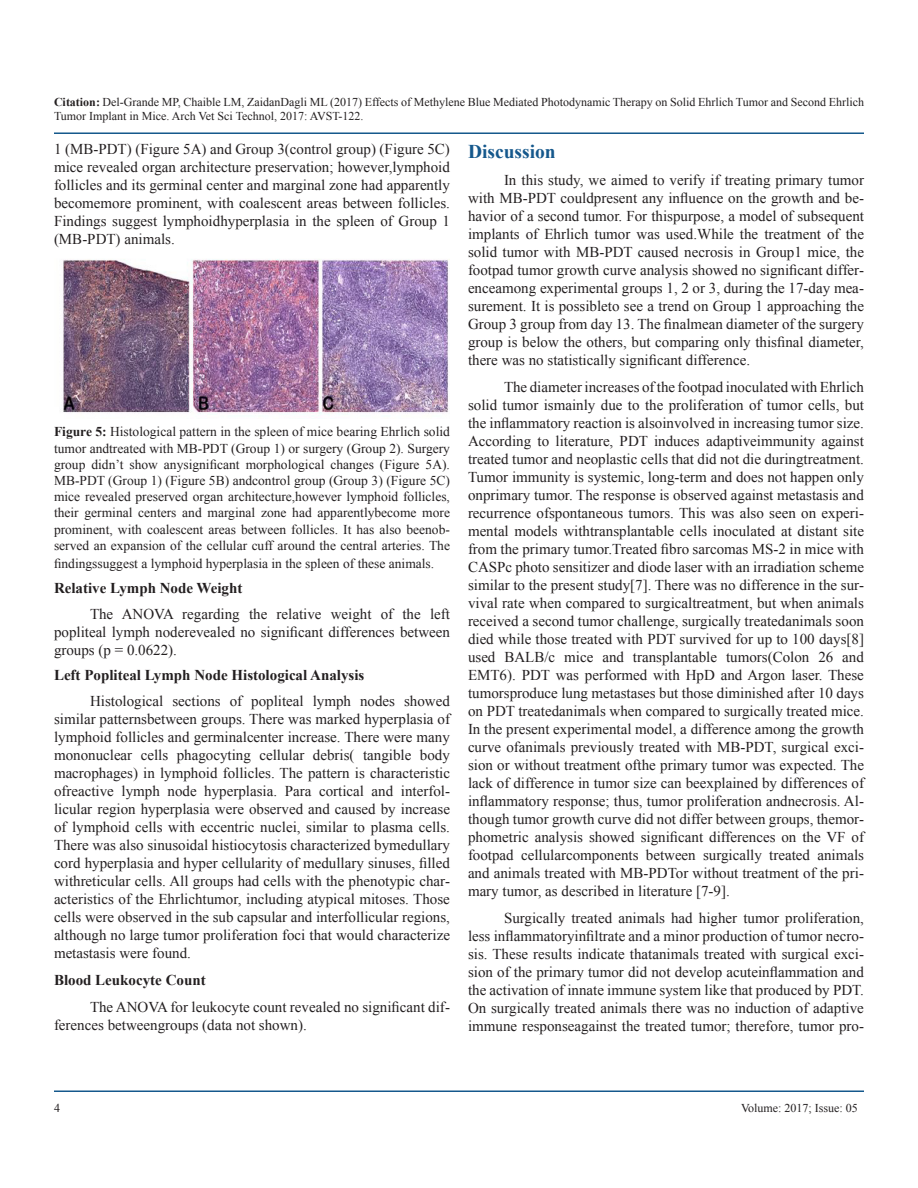
<style>
.page{position:relative;width:918px;height:1188px;background:#fff}
.page>*{position:absolute;margin:0;border:0;box-sizing:border-box;transform-origin:0 0}
.t1{font:700 19.5px "Times New Roman";color:#15588c}
.t2{font:15px/18px "Times New Roman";color:#231f20;text-align:justify}
.t3{font:700 15px "Times New Roman";color:#231f20}
.t4{font:13.5px/16.2px "Times New Roman";color:#231f20;text-align:justify}
.t5{font:12px/14.4px "Times New Roman";color:#231f20}
.s1{font-weight:700}
</style>
<div class="page">
<hr style="left:54px;top:132px;width:810px;height:2px;background:#15588c">
<hr style="left:54px;top:1090px;width:810px;height:2px;background:#15588c">
<img style="left:63px;top:259px;width:387px;height:157px">
<p class="t5" style="left:54px;top:94px;width:812px"><span class="s1">Citation:</span> Del-Grande MP, Chaible LM, ZaidanDagli ML (2017) Effects of Methylene Blue Mediated Photodynamic Therapy on Solid Ehrlich Tumor and Second Ehrlich<br>Tumor Implant in Mice. Arch Vet Sci Technol, 2017: AVST-122.</p>
<p class="t2" style="left:54px;top:140px;width:398px">1 (MB-PDT) (Figure 5A) and Group 3(control group) (Figure 5C) mice revealed organ architecture preservation; however,lymphoid follicles and its germinal center and marginal zone had apparently becomemore prominent, with coalescent areas between follicles.<br>Findings suggest lymphoidhyperplasia in the spleen of Group 1 (MB-PDT) animals.</p>
<p class="t4" style="left:54px;top:424px;width:398px"><span class="s1">Figure 5:</span> Histological pattern in the spleen of mice bearing Ehrlich solid tumor andtreated with MB-PDT (Group 1) or surgery (Group 2). Surgery group didn’t show anysignificant morphological changes (Figure 5A).<br>MB-PDT (Group 1) (Figure 5B) andcontrol group (Group 3) (Figure 5C) mice revealed preserved organ architecture,however lymphoid follicles, their germinal centers and marginal zone had apparentlybecome more prominent, with coalescent areas between follicles. It has also beenob&shy;served an expansion of the cellular cuff around the central arteries. The</p>
<p class="t4" style="left:54px;top:555px;width:382px">findingssuggest a lymphoid hyperplasia in the spleen of these animals.</p>
<p class="t3" style="left:54px;top:578px;width:190px">Relative Lymph Node Weight</p>
<p class="t2" style="left:54px;top:605px;width:398px;text-indent:36px">The ANOVA regarding the relative weight of the left popliteal lymph noderevealed no significant differences between groups (p = 0.0622).</p>
<p class="t3" style="left:54px;top:665px;width:312px">Left Popliteal Lymph Node Histological Analysis</p>
<p class="t2" style="left:54px;top:692px;width:398px;text-indent:36px">Histological sections of popliteal lymph nodes showed similar patternsbetween groups. There was marked hyperplasia of lymphoid follicles and germinalcenter increase. There were many mononuclear cells phagocyting cellular debris( tangible body macrophages) in lymphoid follicles. The pattern is characteristic ofreactive lymph node hyperplasia. Para cortical and interfol&shy;licular region hyperplasia were observed and caused by increase of lymphoid cells with eccentric nuclei, similar to plasma cells.<br>There was also sinusoidal histiocytosis characterized bymedullary cord hyperplasia and hyper cellularity of medullary sinuses, filled withreticular cells. All groups had cells with the phenotypic char&shy;acteristics of the Ehrlichtumor, including atypical mitoses. Those cells were observed in the sub capsular and interfollicular regions, although no large tumor proliferation foci that would characterize metastasis were found.</p>
<p class="t3" style="left:54px;top:969px;width:153px">Blood Leukocyte Count</p>
<p class="t2" style="left:54px;top:998px;width:397px;text-indent:36px">The ANOVA for leukocyte count revealed no significant dif&shy;ferences betweengroups (data not shown).</p>
<p class="t1" style="left:468px;top:138px;width:89px">Discussion</p>
<p class="t2" style="left:468px;top:171px;width:398px;text-indent:36px">In this study, we aimed to verify if treating primary tumor with MB-PDT couldpresent any influence on the growth and be&shy;havior of a second tumor. For thispurpose, a model of subsequent implants of Ehrlich tumor was used.While the treatment of the solid tumor with MB-PDT caused necrosis in Group1 mice, the footpad tumor growth curve analysis showed no significant differ&shy;enceamong experimental groups 1, 2 or 3, during the 17-day mea&shy;surement. It is possibleto see a trend on Group 1 approaching the Group 3 group from day 13. The finalmean diameter of the surgery group is below the others, but comparing only thisfinal diameter, there was no statistically significant difference.</p>
<p class="t2" style="left:468px;top:378px;width:398px;text-indent:36px">The diameter increases of the footpad inoculated with Ehrlich solid tumor ismainly due to the proliferation of tumor cells, but the inflammatory reaction is alsoinvolved in increasing tumor size.<br>According to literature, PDT induces adaptiveimmunity against treated tumor and neoplastic cells that did not die duringtreatment.<br>Tumor immunity is systemic, long-term and does not happen only onprimary tumor. The response is observed against metastasis and recurrence ofspontaneous tumors. This was also seen on experi&shy;mental models withtransplantable cells inoculated at distant site from the primary tumor.Treated fibro sarcomas MS-2 in mice with CASPc photo sensitizer and diode laser with an irradiation scheme similar to the present study[7]. There was no difference in the sur&shy;vival rate when compared to surgicaltreatment, but when animals received a second tumor challenge, surgically treatedanimals soon died while those treated with PDT survived for up to 100 days[8] used BALB/c mice and transplantable tumors(Colon 26 and EMT6). PDT was performed with HpD and Argon laser. These tumorsproduce lung metastases but those diminished after 10 days on PDT treatedanimals when compared to surgically treated mice.<br>In the present experimental model, a difference among the growth curve ofanimals previously treated with MB-PDT, surgical exci&shy;sion or without treatment ofthe primary tumor was expected. The lack of difference in tumor size can beexplained by differences of inflammatory response; thus, tumor proliferation andnecrosis. Al&shy;though tumor growth curve did not differ between groups, themor&shy;phometric analysis showed significant differences on the VF of footpad cellularcomponents between surgically treated animals and animals treated with MB-PDTor without treatment of the pri&shy;mary tumor, as described in literature [7-9].</p>
<p class="t2" style="left:468px;top:909px;width:398px;text-indent:36px">Surgically treated animals had higher tumor proliferation, less inflammatoryinfiltrate and a minor production of tumor necro&shy;sis. These results indicate thatanimals treated with surgical exci&shy;sion of the primary tumor did not develop acuteinflammation and the activation of innate immune system like that produced by PDT.<br>On surgically treated animals there was no induction of adaptive immune responseagainst the treated tumor; therefore, tumor pro-</p>
<p class="t5" style="left:54px;top:1101px;width:7px">4</p>
<p class="t5" style="left:741px;top:1101px;width:118px">Volume: 2017; Issue: 05</p>
</div>
